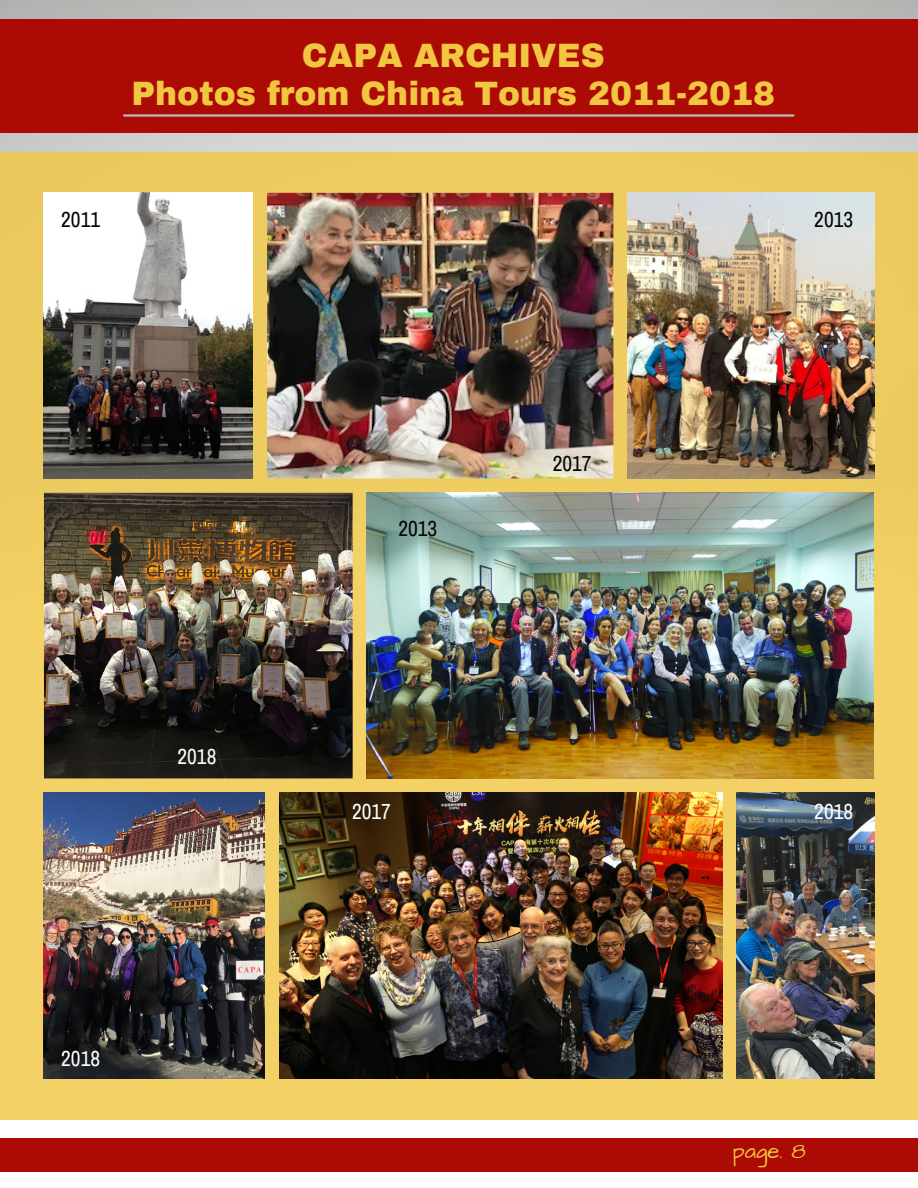
<style>
.page{position:relative;width:918px;height:1188px;background:#fff}
.page>*{position:absolute;margin:0;border:0;box-sizing:border-box;transform-origin:0 0}
.t1{font:900 33px/38.2px "Archivo";color:#f1c741;text-align:center}
.t2{font:22.2px "Architects Daughter";color:#f1c741}
.t3{font:21.3px "Archivo Narrow";color:#050300}
.t4{font:21.3px "Archivo Narrow";color:#fffffe}
</style>
<div class="page">
<img style="left:0;top:0;width:918px;height:1120px">
<div style="left:0;top:1138px;width:918px;height:34px;background:#ab0a05"></div>
<div style="left:0;top:19px;width:918px;height:114px;background:#ab0a05"></div>
<hr style="left:124px;top:114px;width:670px;height:3px;background:#bababa">
<div style="left:0;top:152px;width:918px;height:967px;background:#f3d166"></div>
<img style="left:736px;top:793px;width:138px;height:286px">
<img style="left:367px;top:493px;width:506px;height:285px">
<img style="left:44px;top:793px;width:221px;height:286px">
<img style="left:44px;top:493px;width:309px;height:285px">
<img style="left:44px;top:193px;width:209px;height:286px">
<img style="left:628px;top:193px;width:246px;height:286px">
<img style="left:279px;top:793px;width:443px;height:285px">
<img style="left:267px;top:193px;width:346px;height:285px">
<p class="t1" style="left:131px;top:37px;width:645px">CAPA ARCHIVES<br>Photos from China Tours 2011-2018</p>
<p class="t3" style="left:61px;top:208px;width:40px">2011</p>
<p class="t3" style="left:814px;top:208px;width:40px">2013</p>
<p class="t4" style="left:178px;top:745px;width:40px">2018</p>
<p class="t3" style="left:398px;top:518px;width:40px">2013</p>
<p class="t4" style="left:352px;top:801px;width:40px">2017</p>
<p class="t3" style="left:553px;top:452px;width:40px">2017</p>
<p class="t4" style="left:814px;top:801px;width:40px">2018</p>
<p class="t4" style="left:61px;top:1048px;width:40px">2018</p>
<p class="t2" style="left:732px;top:1136px;width:75px">page. 8</p>
</div>
